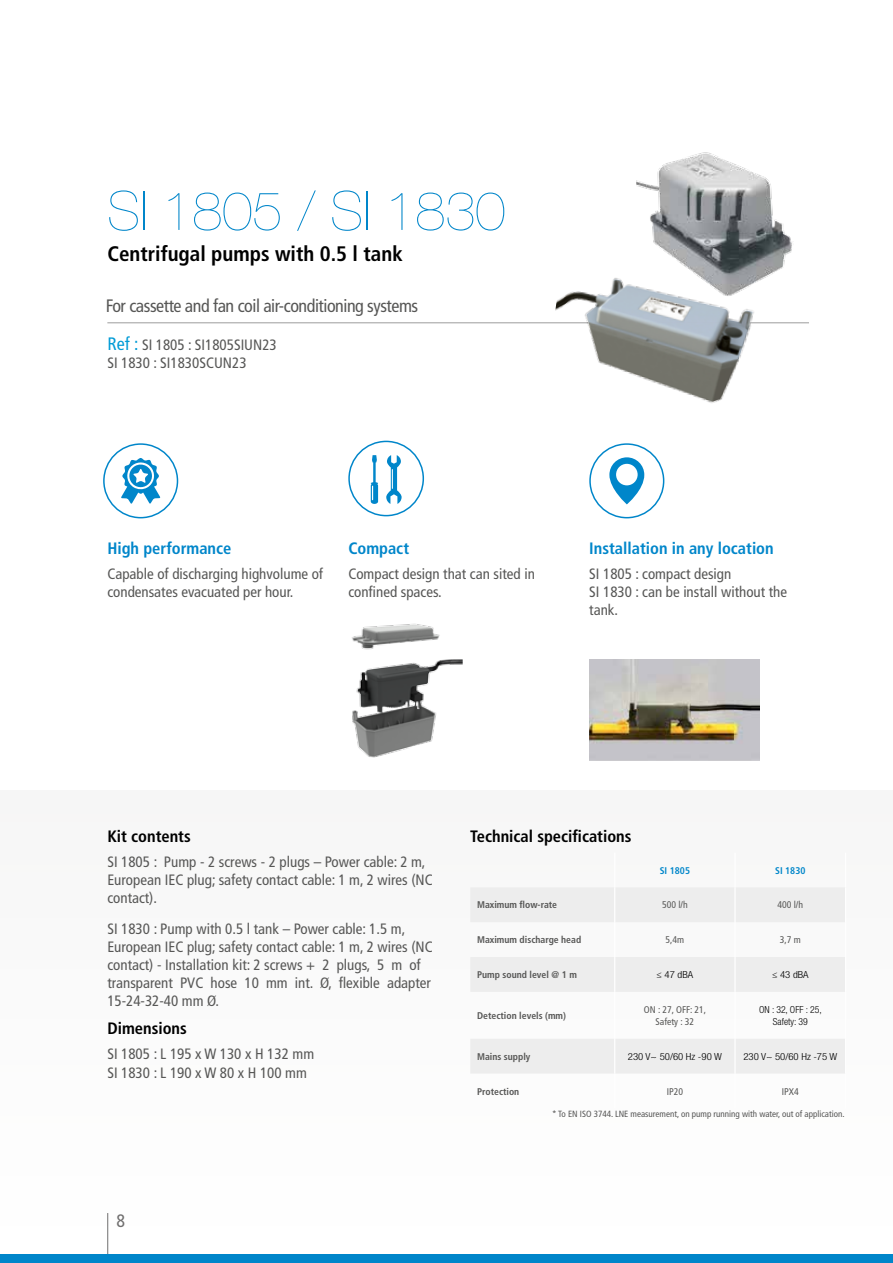
<style>
.page{position:relative;width:893px;height:1263px;background:#fff}
.page>*{position:absolute;margin:0;border:0;box-sizing:border-box;transform-origin:0 0}
.t1{font:200 54px "Helvetica Neue LT Std";color:#0086ca}
.t2{font:700 condensed 21px "Frutiger LT Std";color:#000}
.t3{font:condensed 18px "Frutiger LT Std";letter-spacing:-.025em;color:#575756}
.t4{font:condensed 18px "Frutiger LT Std";color:#706f6f}
.t5{font:700 condensed 16.5px "Frutiger LT Std";color:#0086ca}
.t6{font:700 condensed 16.5px "Frutiger LT Std";color:#000}
.t7{font:condensed 15px/18px "Frutiger LT Std";color:#575756}
.t8{font:700 condensed 9.75px "Frutiger LT Std";color:#575756}
.t9{font:condensed 9.75px/12.1px "Frutiger LT Std";color:#575756;text-align:center}
.t10{font:300 condensed 9.75px "Helvetica Neue LT Std";color:#000;scale:1.11 1}
.t11{font:300 condensed 9.75px/12.1px "Helvetica Neue LT Std";color:#000;text-align:center}
.t12{font:700 condensed 9.75px "Frutiger LT Std";color:#0086ca}
.t13{font:condensed 9px "Frutiger LT Std";color:#575756}
.s1{font-size:18px;color:#009bd6}
</style>
<div class="page">
<hr style="left:106px;top:1220px;width:1px;height:43px;background:#706f6f">
<div style="left:0;top:790px;width:893px;height:463px;background:#fbfbfb"></div>
<hr style="left:107px;top:322px;width:702px;height:1px;background:#9d9d9c">
<div style="left:589px;top:443px;width:75px;height:75px;border:2px solid #0086ca;border-radius:50%"></div>
<svg style="left:609px;top:457px;width:35px;height:47px"></svg>
<img style="left:637px;top:152px;width:155px;height:107px">
<img style="left:589px;top:659px;width:170px;height:101px">
<div style="left:103px;top:443px;width:75px;height:75px;border:2px solid #0086ca;border-radius:50%"></div>
<svg style="left:121px;top:458px;width:39px;height:46px"></svg>
<hr style="left:107px;top:1213px;width:1px;height:50px;background:#706f6f">
<div style="left:0;top:1254px;width:893px;height:9px;background:#0086ca"></div>
<div style="left:348px;top:441px;width:76px;height:75px;border:2px solid #0086ca;border-radius:50%"></div>
<svg style="left:386px;top:455px;width:16px;height:49px"></svg>
<svg style="left:371px;top:455px;width:7px;height:49px"></svg>
<img style="left:544px;top:259px;width:247px;height:144px">
<svg style="left:470px;top:888px;width:375px;height:185px;fill:#ededed"></svg>
<hr style="left:614px;top:853px;width:1px;height:34px;background:#fff">
<hr style="left:734px;top:853px;width:2px;height:34px;background:#fff">
<hr style="left:845px;top:853px;width:1px;height:34px;background:#fff">
<hr style="left:614px;top:887px;width:1px;height:35px;background:#fff">
<hr style="left:734px;top:887px;width:2px;height:35px;background:#fff">
<hr style="left:845px;top:887px;width:1px;height:35px;background:#fff">
<hr style="left:614px;top:922px;width:1px;height:35px;background:#fff">
<hr style="left:734px;top:922px;width:2px;height:35px;background:#fff">
<hr style="left:845px;top:922px;width:1px;height:35px;background:#fff">
<hr style="left:614px;top:957px;width:1px;height:35px;background:#fff">
<hr style="left:734px;top:957px;width:2px;height:35px;background:#fff">
<hr style="left:845px;top:957px;width:1px;height:35px;background:#fff">
<hr style="left:614px;top:992px;width:1px;height:47px;background:#fff">
<hr style="left:734px;top:992px;width:2px;height:47px;background:#fff">
<hr style="left:845px;top:992px;width:1px;height:47px;background:#fff">
<hr style="left:614px;top:1039px;width:1px;height:34px;background:#fff">
<hr style="left:734px;top:1039px;width:2px;height:34px;background:#fff">
<hr style="left:845px;top:1039px;width:1px;height:34px;background:#fff">
<hr style="left:614px;top:1073px;width:1px;height:35px;background:#fff">
<hr style="left:734px;top:1073px;width:2px;height:35px;background:#fff">
<hr style="left:845px;top:1073px;width:1px;height:35px;background:#fff">
<img style="left:352px;top:623px;width:109px;height:133px">
<div style="left:338px;top:618px;width:126px;height:141px;border:2px solid #fff;border-radius:8px"></div>
<h1 class="t1" style="left:107px;top:180px;width:400px">SI 1805 / SI 1830</h1>
<h2 class="t2" style="left:107px;top:242px;width:297px">Centrifugal pumps with 0.5 l tank</h2>
<p class="t3" style="left:106px;top:295px;width:314px">For cassette and fan coil air-conditioning systems</p>
<p class="t7" style="left:107px;top:335px;width:171px"><span class="s1">Ref :</span> SI 1805 : SI1805SIUN23<br>SI 1830 : SI1830SCUN23</p>
<p class="t5" style="left:107px;top:538px;width:126px">High performance</p>
<p class="t7" style="left:107px;top:565px;width:217px">Capable of discharging highvolume of condensates evacuated per hour.</p>
<p class="t5" style="left:348px;top:538px;width:62px">Compact</p>
<p class="t7" style="left:348px;top:565px;width:188px">Compact design that can sited in confined spaces.</p>
<p class="t5" style="left:589px;top:538px;width:186px">Installation in any location</p>
<p class="t7" style="left:589px;top:565px;width:199px">SI 1805 : compact design<br>SI 1830 : can be install without the tank.</p>
<p class="t6" style="left:107px;top:826px;width:85px">Kit contents</p>
<p class="t6" style="left:470px;top:826px;width:163px">Technical specifications</p>
<p class="t7" style="left:107px;top:853px;width:327px">SI 1805 : Pump - 2 screws - 2 plugs – Power cable: 2 m,<br>European IEC plug; safety contact cable: 1 m, 2 wires (NC contact).</p>
<p class="t7" style="left:107px;top:920px;width:327px">SI 1830 : Pump with 0.5 l tank – Power cable: 1.5 m, European IEC plug; safety contact cable: 1 m, 2 wires (NC contact) - Installation kit: 2 screws + 2 plugs, 5 m of transparent PVC hose 10 mm int. Ø, flexible adapter 15-24-32-40 mm Ø.</p>
<p class="t6" style="left:107px;top:1018px;width:81px">Dimensions</p>
<p class="t7" style="left:107px;top:1045px;width:208px">SI 1805 : L 195 x W 130 x H 132 mm<br>SI 1830 : L 190 x W 80 x H 100 mm</p>
<p class="t4" style="left:117px;top:1210px;width:10px">8</p>
<p class="t4" style="left:117px;top:1217px;width:10px">8</p>
<p class="t12" style="left:660px;top:864px;width:32px">SI 1805</p>
<p class="t12" style="left:775px;top:864px;width:32px">SI 1830</p>
<p class="t8" style="left:477px;top:899px;width:81px">Maximum flow-rate</p>
<p class="t9" style="left:662px;top:899px;width:27px">500 l/h</p>
<p class="t9" style="left:777px;top:899px;width:27px">400 l/h</p>
<p class="t8" style="left:477px;top:934px;width:106px">Maximum discharge head</p>
<p class="t9" style="left:666px;top:934px;width:20px">5,4m</p>
<p class="t9" style="left:780px;top:934px;width:22px">3,7 m</p>
<p class="t8" style="left:477px;top:969px;width:101px">Pump sound level @ 1 m</p>
<p class="t10" style="left:657px;top:969px;width:34px">≤ 47 dBA</p>
<p class="t10" style="left:772px;top:969px;width:34px">≤ 43 dBA</p>
<p class="t8" style="left:477px;top:1010px;width:90px">Detection levels (mm)</p>
<p class="t9" style="left:644px;top:1003px;width:64px">ON : 27, OFF: 21,<br>Safety : 32</p>
<p class="t11" style="left:759px;top:1003px;width:64px">ON : 32, OFF : 25,<br>Safety: 39</p>
<p class="t8" style="left:477px;top:1051px;width:55px">Mains supply</p>
<p class="t10" style="left:628px;top:1050px;width:86px">230 V~ 50/60 Hz -90 W</p>
<p class="t10" style="left:743px;top:1050px;width:86px">230 V~ 50/60 Hz -75 W</p>
<p class="t8" style="left:477px;top:1085px;width:44px">Protection</p>
<p class="t9" style="left:667px;top:1085px;width:18px">IP20</p>
<p class="t9" style="left:782px;top:1085px;width:18px">IPX4</p>
<p class="t13" style="left:552px;top:1109px;width:294px">* To EN ISO 3744. LNE measurement, on pump running with water, out of application.</p>
</div>
